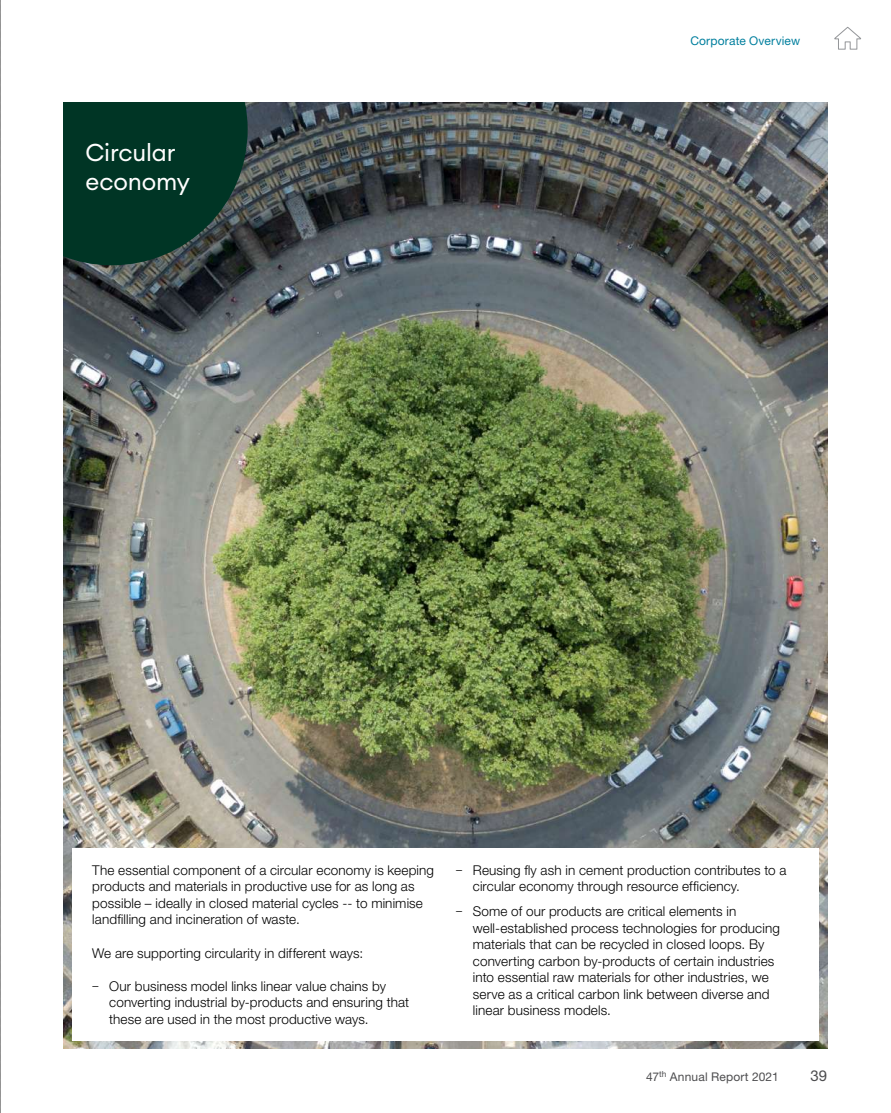
<style>
.page{position:relative;width:891px;height:1113px;background:#fff}
.page>*{position:absolute;margin:0;border:0;box-sizing:border-box;transform-origin:0 0}
.t1{font:24px/28.8px "Euclid Circular A";letter-spacing:-.005em;color:#fff}
.t2{font:15px "Helvetica Neue LT Std";color:#4d4d4f}
.t3{font:300 13.5px/16.5px "Helvetica Neue LT Std";letter-spacing:.01em;color:#000}
.t4{font:12px "Helvetica Neue LT Std";letter-spacing:.015em;color:#4d4d4f}
.t5{font:12px "Helvetica Neue LT Std";letter-spacing:.015em;color:#007f9e}
.s1{font-family:"Proxima Nova";font-weight:400}
</style>
<div class="page">
<img style="left:64px;top:102px;width:763px;height:946px">
<div style="left:72px;top:848px;width:747px;height:192px;background:#fff"></div>
<svg style="left:64px;top:102px;width:184px;height:163px"></svg>
<svg style="left:0;top:0;width:1px;height:1113px"></svg>
<svg style="left:834px;top:27px;width:27px;height:23px"></svg>
<h1 class="t1" style="left:86px;top:138px;width:106px">Circular economy</h1>
<p class="t5" style="left:690px;top:34px;width:111px">Corporate Overview</p>
<p class="t3" style="left:92px;top:861px;width:343px">The essential component of a circular economy is keeping products and materials in productive use for as long as possible – ideally in closed material cycles -- to minimise landfilling and incineration of waste.</p>
<p class="t3" style="left:92px;top:944px;width:272px">We are supporting circularity in different ways:</p>
<p class="t3" style="left:109px;top:977px;width:301px;text-indent:-17px"><span class="s1">−</span> Our business model links linear value chains by converting industrial by-products and ensuring that these are used in the most productive ways.</p>
<p class="t3" style="left:473px;top:861px;width:315px;text-indent:-17px"><span class="s1">−</span> Reusing fly ash in cement production contributes to a circular economy through resource efficiency.</p>
<p class="t3" style="left:473px;top:902px;width:309px;text-indent:-17px"><span class="s1">−</span> Some of our products are critical elements in well‑established process technologies for producing materials that can be recycled in closed loops. By converting carbon by-products of certain industries into essential raw materials for other industries, we serve as a critical carbon link between diverse and linear business models.</p>
<p class="t4" style="left:646px;top:1069px;width:134px">47<sup>th</sup> Annual Report 2021</p>
<p class="t2" style="left:810px;top:1066px;width:18px">39</p>
</div>
